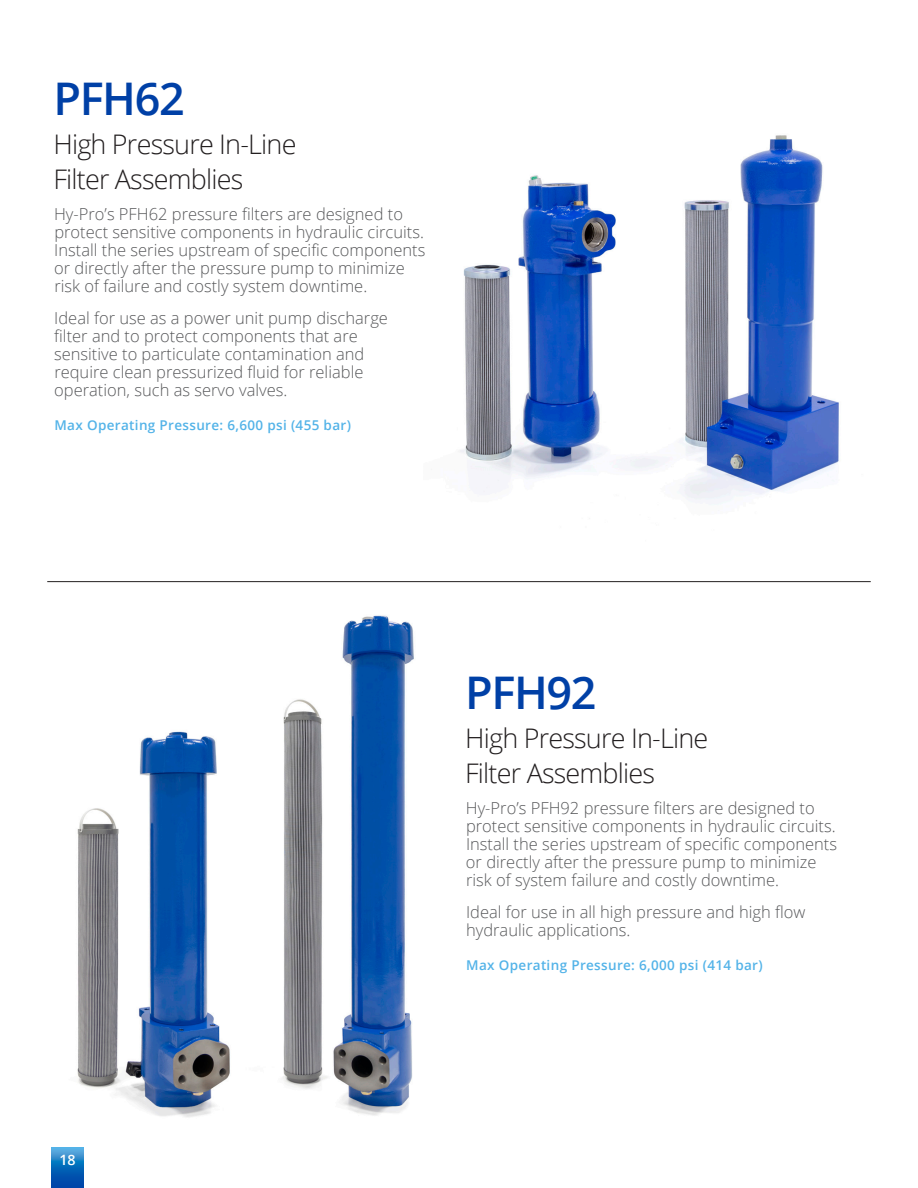
<style>
.page{position:relative;width:918px;height:1188px;background:#fff}
.page>*{position:absolute;margin:0;border:0;box-sizing:border-box;transform-origin:0 0}
.Front_Page_Header{font:600 45px "Open Sans";letter-spacing:-.03em;color:#0040a6}
.Front_Page_Subhead{font:300 27px/34.5px "Open Sans";letter-spacing:-.03em;color:#231f20}
.Front_Page_P1{font:300 16.5px/18px "Open Sans";color:#57585a}
.t1{font:600 14.25px "Open Sans";color:#fff}
.Front_Page_P2{font:600 13.5px "Open Sans";letter-spacing:.025em;color:#53b3e8}
</style>
<div class="page">
<svg style="left:52px;top:1148px;width:31px;height:40px"></svg>
<img style="left:77px;top:615px;width:337px;height:502px">
<img style="left:460px;top:135px;width:379px;height:370px">
<hr style="left:47px;top:581px;width:824px;height:1px;background:#231f20">
<p class="Front_Page_Header" style="left:53px;top:68px;width:133px">PFH62</p>
<p class="Front_Page_Subhead" style="left:53px;top:127px;width:245px">High Pressure In-Line<br>Filter Assemblies</p>
<p class="Front_Page_P1" style="left:54px;top:205px;width:373px">Hy-Pro’s PFH62 pressure filters are designed to protect sensitive components in hydraulic circuits.<br>Install the series upstream of specific components or directly after the pressure pump to minimize risk of failure and costly system downtime.</p>
<p class="Front_Page_P1" style="left:54px;top:309px;width:335px">Ideal for use as a power unit pump discharge filter and to protect components that are sensitive to particulate contamination and require clean pressurized fluid for reliable operation, such as servo valves.</p>
<p class="Front_Page_P2" style="left:55px;top:416px;width:298px">Max Operating Pressure: 6,600 psi (455 bar)</p>
<p class="t1" style="left:59px;top:1150px;width:18px">18</p>
<p class="Front_Page_Header" style="left:465px;top:662px;width:133px">PFH92</p>
<p class="Front_Page_Subhead" style="left:465px;top:721px;width:245px">High Pressure In-Line</p>
<p class="Front_Page_Subhead" style="left:465px;top:755px;width:191px">Filter Assemblies</p>
<p class="Front_Page_P1" style="left:466px;top:799px;width:373px">Hy-Pro’s PFH92 pressure filters are designed to protect sensitive components in hydraulic circuits.<br>Install the series upstream of specific components or directly after the pressure pump to minimize risk of system failure and costly downtime.</p>
<p class="Front_Page_P1" style="left:466px;top:903px;width:341px">Ideal for use in all high pressure and high flow hydraulic applications.</p>
<p class="Front_Page_P2" style="left:466px;top:956px;width:298px">Max Operating Pressure: 6,000 psi (414 bar)</p>
</div>
